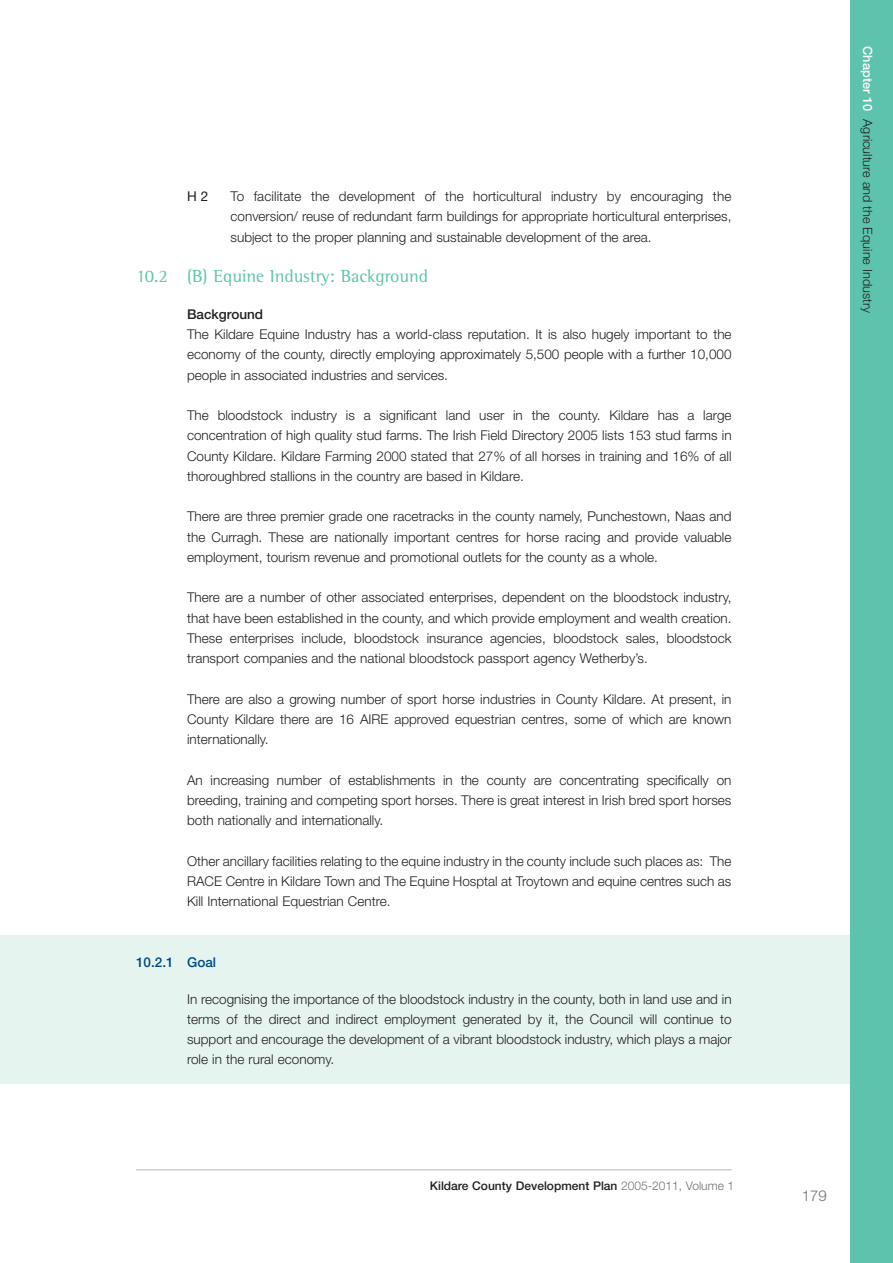
<style>
.page{position:relative;width:893px;height:1263px;background:#fff}
.page>*{position:absolute;margin:0;border:0;box-sizing:border-box;transform-origin:0 0}
.t1{font:18px "Rotis Semi Serif";color:#5dc3ad}
.t2{font:300 15px "Helvetica Neue";color:#717074}
.t3{font:300 13.5px/20.2px "Helvetica Neue";color:#231f20;text-align:justify}
.t4{font:500 13.5px "Helvetica Neue";color:#231f20}
.t5{font:500 13.5px "Helvetica Neue";color:#014882}
.t6{font:13.5px "Helvetica Neue";color:#231f20}
.t7{font:300 12.75px "Helvetica Neue";color:#231f20}
.t8{font:500 12px "Helvetica Neue";color:#231f20}
.s1{font-weight:300;color:#717074}
.s2{font-weight:500;color:#fff}
</style>
<div class="page">
<hr style="left:136px;top:1169px;width:595px;height:1px;background:#b4b3b7">
<div style="left:0;top:935px;width:893px;height:149px;background:#e6f4f0"></div>
<div style="left:850px;top:0;width:43px;height:1263px;background:#5dc3ad"></div>
<p class="t6" style="left:187px;top:191px;width:23px">H 2</p>
<p class="t3" style="left:231px;top:187px;width:502px">To facilitate the development of the horticultural industry by encouraging the conversion/ reuse of redundant farm buildings for appropriate horticultural enterprises, subject to the proper planning and sustainable development of the area.</p>
<h1 class="t1" style="left:136px;top:270px;width:294px">10.2 (B) Equine Industry: Background</h1>
<p class="t4" style="left:187px;top:309px;width:78px">Background</p>
<p class="t3" style="left:187px;top:325px;width:546px">The Kildare Equine Industry has a world-class reputation. It is also hugely important to the economy of the county, directly employing approximately 5,500 people with a further 10,000 people in associated industries and services.</p>
<p class="t3" style="left:187px;top:406px;width:546px">The bloodstock industry is a significant land user in the county. Kildare has a large concentration of high quality stud farms. The Irish Field Directory 2005 lists 153 stud farms in County Kildare. Kildare Farming 2000 stated that 27% of all horses in training and 16% of all thoroughbred stallions in the country are based in Kildare.</p>
<p class="t3" style="left:187px;top:508px;width:546px">There are three premier grade one racetracks in the county namely, Punchestown, Naas and the Curragh. These are nationally important centres for horse racing and provide valuable employment, tourism revenue and promotional outlets for the county as a whole.</p>
<p class="t3" style="left:187px;top:589px;width:546px">There are a number of other associated enterprises, dependent on the bloodstock industry, that have been established in the county, and which provide employment and wealth creation.<br>These enterprises include, bloodstock insurance agencies, bloodstock sales, bloodstock transport companies and the national bloodstock passport agency Wetherby’s.</p>
<p class="t3" style="left:187px;top:690px;width:546px">There are also a growing number of sport horse industries in County Kildare. At present, in County Kildare there are 16 AIRE approved equestrian centres, some of which are known internationally.</p>
<p class="t3" style="left:187px;top:771px;width:546px">An increasing number of establishments in the county are concentrating specifically on breeding, training and competing sport horses. There is great interest in Irish bred sport horses both nationally and internationally.</p>
<p class="t3" style="left:187px;top:852px;width:546px">Other ancillary facilities relating to the equine industry in the county include such places as: The RACE Centre in Kildare Town and The Equine Hosptal at Troytown and equine centres such as Kill International Equestrian Centre.</p>
<p class="t5" style="left:136px;top:957px;width:82px">10.2.1 Goal</p>
<p class="t3" style="left:187px;top:990px;width:546px">In recognising the importance of the bloodstock industry in the county, both in land use and in terms of the direct and indirect employment generated by it, the Council will continue to support and encourage the development of a vibrant bloodstock industry, which plays a major role in the rural economy.</p>
<p class="t8" style="left:430px;top:1181px;width:306px">Kildare County Development Plan <span class="s1">2005-2011, Volume 1</span></p>
<p class="t7" style="left:872px;top:46px;width:268px;rotate:90deg"><span class="s2">Chapter 10</span> Agriculture and the Equine Industry</p>
<p class="t2" style="left:802px;top:1191px;width:27px">179</p>
</div>
